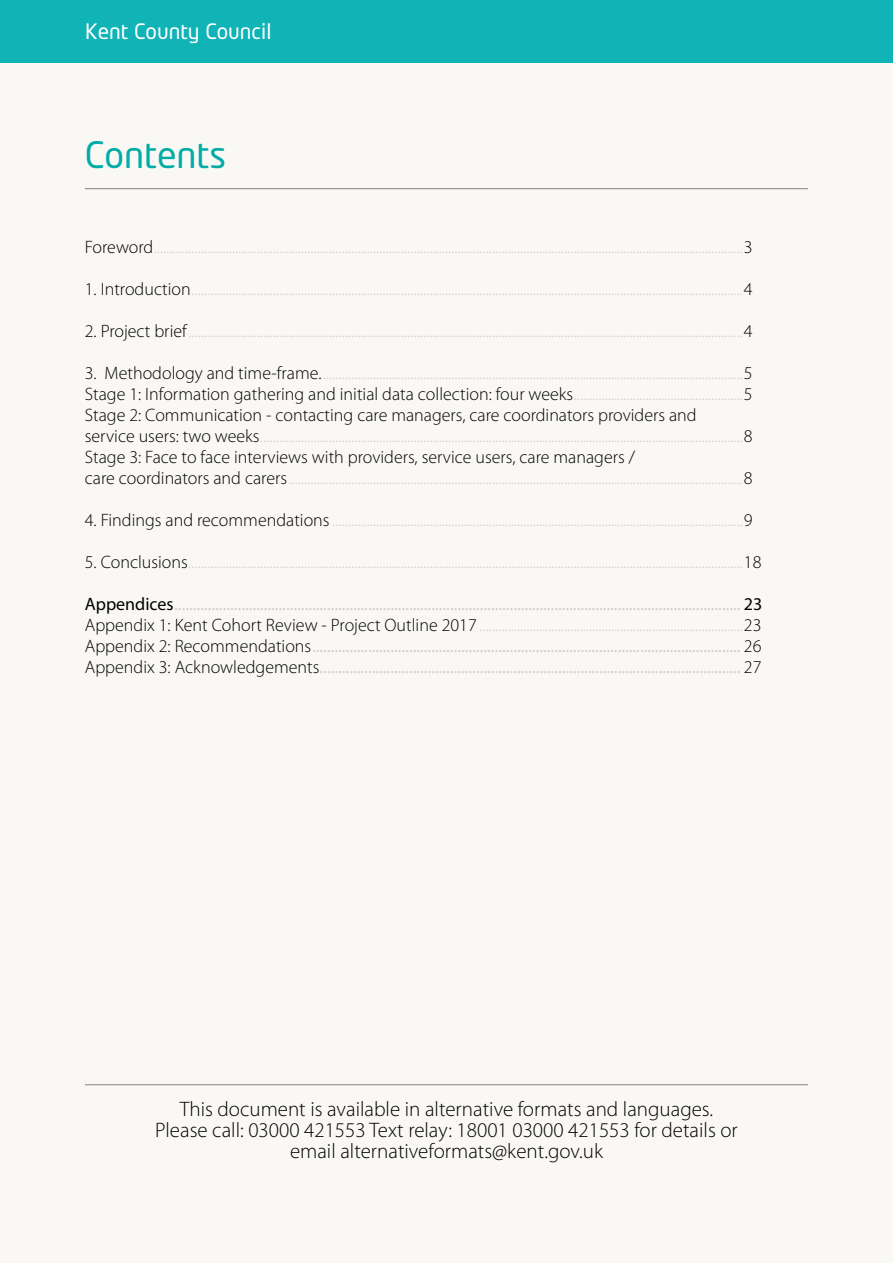
<style>
.page{position:relative;width:893px;height:1263px;background:#fff}
.page>*{position:absolute;margin:0;border:0;box-sizing:border-box;transform-origin:0 0}
.t1{font:36px "Neo Tech";color:#00aca5}
.t2{font:300 21px/21px "Myriad Pro";color:#000;text-align:center}
.t3{font:21px "Neo Tech";color:#fff}
.t4{font:300 18px/21px "Myriad Pro";color:#d0d0d0}
.t5{font:18px/21px "Myriad Pro";color:#d0d0d0;text-align:justify}
.s1{color:#000}
.s2{font-weight:300;color:#000}
.s3{font-weight:300}
</style>
<div class="page">
<div style="left:0;top:0;width:893px;height:63px;background:#10b3b6"></div>
<div style="left:0;top:64px;width:893px;height:1199px;background:#f9f8f5"></div>
<hr style="left:85px;top:188px;width:723px;height:1px;background:#828281">
<hr style="left:85px;top:1084px;width:723px;height:1px;background:#828281">
<p class="t3" style="left:85px;top:21px;width:188px">Kent County Council</p>
<h1 class="t1" style="left:85px;top:138px;width:143px">Contents</h1>
<p class="t4" style="left:85px;top:236px;width:669px"><span class="s1">Foreword</span>............................................................................................................................................................................................<span class="s1">3</span></p>
<p class="t4" style="left:85px;top:278px;width:669px"><span class="s1">1. Introduction</span>................................................................................................................................................................................<span class="s1">4</span></p>
<p class="t4" style="left:85px;top:320px;width:669px"><span class="s1">2. Project brief</span>.................................................................................................................................................................................<span class="s1">4</span></p>
<p class="t4" style="left:85px;top:362px;width:669px"><span class="s1">3. Methodology and time-frame.</span>......................................................................................................................................<span class="s1">5<br>Stage 1: Information gathering and initial data collection: four weeks</span>......................................................<span class="s1">5<br>Stage 2: Communication - contacting care managers, care coordinators providers and<br>service users: two weeks</span>..........................................................................................................................................................<span class="s1">8<br>Stage 3: Face to face interviews with providers, service users, care managers /<br>care coordinators and carers</span>.................................................................................................................................................<span class="s1">8</span></p>
<p class="t4" style="left:85px;top:509px;width:669px"><span class="s1">4. Findings and recommendations</span>...................................................................................................................................<span class="s1">9</span></p>
<p class="t4" style="left:85px;top:552px;width:678px"><span class="s1">5. Conclusions</span>.................................................................................................................................................................................<span class="s1">18</span></p>
<p class="t5" style="left:85px;top:593px;width:679px"><span class="s1">Appendices</span>........................................................................................................................................................ <span class="s1">23<br></span><span class="s2">Appendix 1: Kent Cohort Review - Project Outline 2017</span> <span class="s3">....................................................................................</span><span class="s2">23<br>Appendix 2: Recommendations</span>................................................................................................................... <span class="s2">26<br>Appendix 3: Acknowledgements</span>................................................................................................................. <span class="s2">27</span></p>
<p class="t2" style="left:155px;top:1098px;width:584px">This document is available in alternative formats and languages.<br>Please call: 03000 421553 Text relay: 18001 03000 421553 for details or email alternativeformats@kent.gov.uk</p>
</div>
